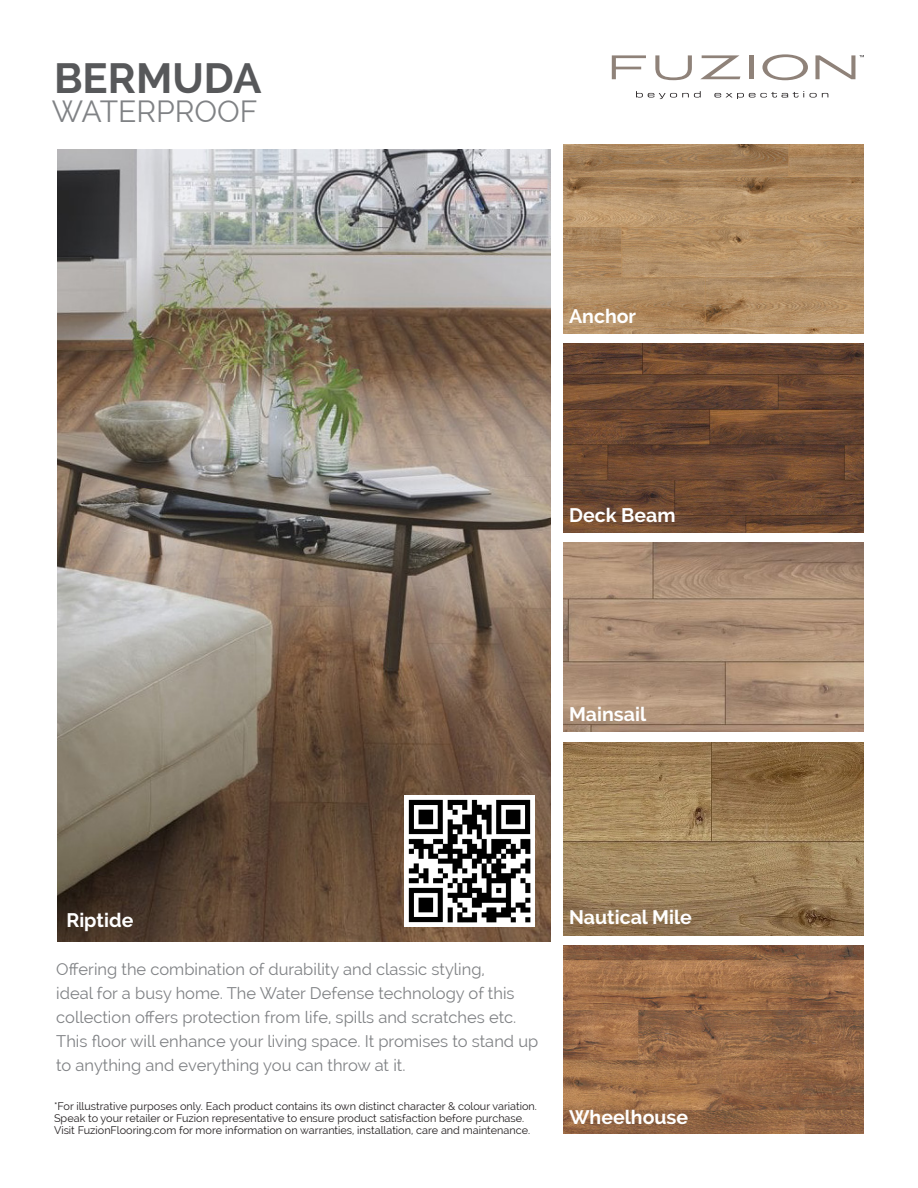
<style>
.page{position:relative;width:918px;height:1188px;background:#fff}
.page>*{position:absolute;margin:0;border:0;box-sizing:border-box;transform-origin:0 0}
.t1{font:700 42px "Raleway";color:#57585a}
.t2{font:30px "Raleway";color:#808285}
.t3{font:700 19.5px "Raleway";color:#fff}
.t4{font:16.5px/24px "Raleway";color:#808285}
.t5{font:10.8px/12px "Raleway";color:#231f20}
</style>
<div class="page">
<svg style="left:612px;top:55px;width:34px;height:24px"></svg>
<svg style="left:655px;top:55px;width:37px;height:25px"></svg>
<svg style="left:701px;top:55px;width:39px;height:24px"></svg>
<hr style="left:750px;top:55px;width:4px;height:24px;background:#8f8279">
<svg style="left:762px;top:54px;width:46px;height:26px"></svg>
<svg style="left:815px;top:55px;width:49px;height:24px"></svg>
<svg style="left:636px;top:91px;width:65px;height:8px"></svg>
<svg style="left:714px;top:91px;width:90px;height:8px"></svg>
<svg style="left:810px;top:93px;width:18px;height:5px"></svg>
<img style="left:57px;top:149px;width:494px;height:793px">
<img style="left:404px;top:796px;width:130px;height:130px">
<img style="left:563px;top:543px;width:301px;height:188px">
<img style="left:563px;top:344px;width:301px;height:188px">
<img style="left:563px;top:145px;width:301px;height:188px">
<img style="left:563px;top:743px;width:301px;height:192px">
<img style="left:563px;top:945px;width:301px;height:189px">
<p class="t1" style="left:54px;top:55px;width:209px">BERMUDA</p>
<p class="t2" style="left:52px;top:94px;width:207px">WATERPROOF</p>
<p class="t3" style="left:569px;top:305px;width:68px">Anchor</p>
<p class="t3" style="left:569px;top:504px;width:108px">Deck Beam</p>
<p class="t3" style="left:569px;top:703px;width:79px">Mainsail</p>
<p class="t3" style="left:66px;top:909px;width:69px">Riptide</p>
<p class="t4" style="left:56px;top:957px;width:484px">Offering the combination of durability and classic styling,<br>ideal for a busy home. The Water Defense technology of this collection offers protection from life, spills and scratches etc.<br>This floor will enhance your living space. It promises to stand up to anything and everything you can throw at it.</p>
<p class="t5" style="left:54px;top:1100px;width:484px">*For illustrative purposes only. Each product contains its own distinct character &amp; colour variation.<br>Speak to your retailer or Fuzion representative to ensure product satisfaction before purchase.<br>Visit FuzionFlooring.com for more information on warranties, installation, care and maintenance.</p>
<p class="t3" style="left:569px;top:906px;width:124px">Nautical Mile</p>
<p class="t3" style="left:569px;top:1106px;width:121px">Wheelhouse</p>
</div>
